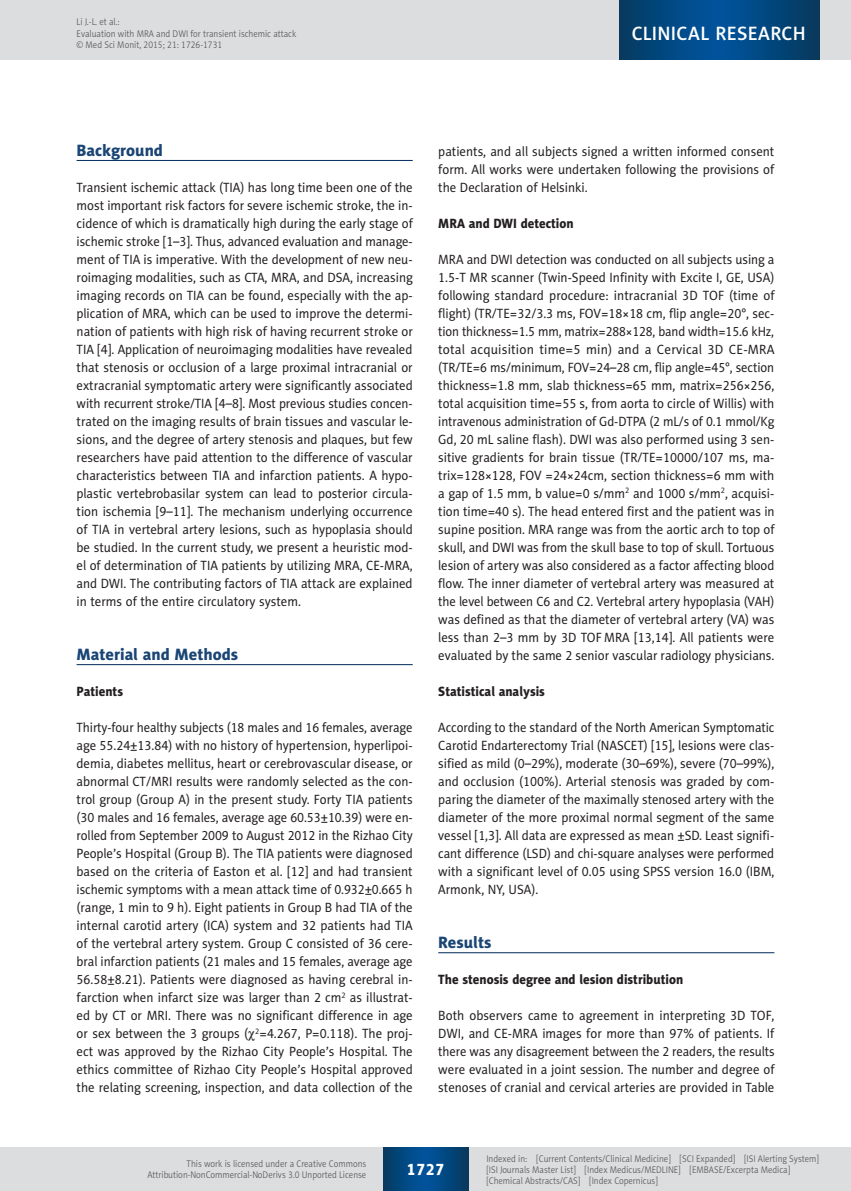
<style>
.page{position:relative;width:851px;height:1191px;background:#fff}
.page>*{position:absolute;margin:0;border:0;box-sizing:border-box;transform-origin:0 0}
.t1{font:19.5px "Naomi Sans EFN Medium";letter-spacing:.015em;color:#fff}
.MSM_Headline_1{font:16.5px "Naomi Sans EFN Heavy";color:#1a4574}
.t2{font:16.5px "Naomi Sans EFN Heavy";color:#fff}
.MSM_Body{font:13.5px/18px "Naomi Sans EFN";color:#231f20;text-align:justify;scale:.94 1}
.MSM_Body-2{font:13.5px/18px "Naomi Sans EFN";color:#231f20;text-align:justify;scale:.95 1}
.MSM_Headline_2{font:13.5px "Naomi Sans EFN Heavy";color:#231f20;scale:.95 1}
.MSM_pagina_zywa{font:9.75px/11.2px "Naomi Sans EFN Light";color:#57585a;scale:.9 1}
.MSM_pagina_sygnatura{font:9.75px "Naomi Sans EFN Light";color:#57585a;scale:.9 1}
.s1{font-family:"Standard Sym L"}
</style>
<div class="page">
<hr style="left:77px;top:160px;width:335px;height:1px;background:#00295c">
<hr style="left:77px;top:664px;width:335px;height:1px;background:#00295c">
<hr style="left:438px;top:952px;width:336px;height:1px;background:#00295c">
<div style="left:0;top:1148px;width:850px;height:43px;background:#dcdddf"></div>
<svg style="left:383px;top:1147px;width:85px;height:43px;background:#02477e"></svg>
<div style="left:0;top:0;width:850px;height:60px;background:#dcdddf"></div>
<svg style="left:619px;top:0;width:200px;height:60px;background:#02477e"></svg>
<p class="MSM_pagina_zywa" style="left:77px;top:16px;width:246px">Li J.-L. et al.:<br>Evaluation with MRA and DWI for transient ischemic attack</p>
<p class="MSM_pagina_sygnatura" style="left:77px;top:39px;width:163px">© Med Sci Monit, 2015; 21: 1726-1731</p>
<h1 class="t1" style="left:631px;top:22px;width:175px">CLINICAL RESEARCH</h1>
<p class="MSM_Headline_1" style="left:77px;top:140px;width:88px">Background</p>
<p class="MSM_Body-2" style="left:77px;top:178px;width:355px">Transient ischemic attack (TIA) has long time been one of the most important risk factors for severe ischemic stroke, the in&shy;cidence of which is dramatically high during the early stage of ischemic stroke [1–3]. Thus, advanced evaluation and manage&shy;ment of TIA is imperative. With the development of new neu&shy;roimaging modalities, such as CTA, MRA, and DSA, increasing imaging records on TIA can be found, especially with the ap&shy;plication of MRA, which can be used to improve the determi&shy;nation of patients with high risk of having recurrent stroke or TIA [4]. Application of neuroimaging modalities have revealed that stenosis or occlusion of a large proximal intracranial or extracranial symptomatic artery were significantly associated with recurrent stroke/TIA [4–8]. Most previous studies concen&shy;trated on the imaging results of brain tissues and vascular le&shy;sions, and the degree of artery stenosis and plaques, but few researchers have paid attention to the difference of vascular characteristics between TIA and infarction patients. A hypo&shy;plastic vertebrobasilar system can lead to posterior circula&shy;tion ischemia [9–11]. The mechanism underlying occurrence of TIA in vertebral artery lesions, such as hypoplasia should be studied. In the current study, we present a heuristic mod&shy;el of determination of TIA patients by utilizing MRA, CE-MRA, and DWI. The contributing factors of TIA attack are explained in terms of the entire circulatory system.</p>
<p class="MSM_Headline_1" style="left:77px;top:644px;width:163px">Material and Methods</p>
<p class="MSM_Headline_2" style="left:77px;top:683px;width:50px">Patients</p>
<p class="MSM_Body" style="left:77px;top:718px;width:359px">Thirty-four healthy subjects (18 males and 16 females, average age 55.24±13.84) with no history of hypertension, hyperlipoi&shy;demia, diabetes mellitus, heart or cerebrovascular disease, or abnormal CT/MRI results were randomly selected as the con&shy;trol group (Group A) in the present study. Forty TIA patients (30 males and 16 females, average age 60.53±10.39) were en&shy;rolled from September 2009 to August 2012 in the Rizhao City People’s Hospital (Group B). The TIA patients were diagnosed based on the criteria of Easton et al. [12] and had transient ischemic symptoms with a mean attack time of 0.932±0.665 h (range, 1 min to 9 h). Eight patients in Group B had TIA of the internal carotid artery (ICA) system and 32 patients had TIA of the vertebral artery system. Group C consisted of 36 cere&shy;bral infarction patients (21 males and 15 females, average age 56.58±8.21). Patients were diagnosed as having cerebral in&shy;farction when infarct size was larger than 2 cm<sup>2</sup> as illustrat&shy;ed by CT or MRI. There was no significant difference in age or sex between the 3 groups (<span class="s1">c</span><sup>2</sup>=4.267, P=0.118). The proj&shy;ect was approved by the Rizhao City People’s Hospital. The ethics committee of Rizhao City People’s Hospital approved the relating screening, inspection, and data collection of the</p>
<p class="MSM_Body-2" style="left:438px;top:142px;width:355px">patients, and all subjects signed a written informed consent form. All works were undertaken following the provisions of the Declaration of Helsinki.</p>
<p class="MSM_Headline_2" style="left:438px;top:215px;width:144px">MRA and DWI detection</p>
<p class="MSM_Body" style="left:438px;top:250px;width:359px">MRA and DWI detection was conducted on all subjects using a 1.5-T MR scanner (Twin-Speed Infinity with Excite I, GE, USA) following standard procedure: intracranial 3D TOF (time of flight) (TR/TE=32/3.3 ms, FOV=18×18 cm, flip angle=20°, sec&shy;tion thickness=1.5 mm, matrix=288×128, band width=15.6 kHz, total acquisition time=5 min) and a Cervical 3D CE-MRA (TR/TE=6 ms/minimum, FOV=24–28 cm, flip angle=45°, section thickness=1.8 mm, slab thickness=65 mm, matrix=256×256, total acquisition time=55 s, from aorta to circle of Willis) with intravenous administration of Gd-DTPA (2 mL/s of 0.1 mmol/Kg Gd, 20 mL saline flash). DWI was also performed using 3 sen&shy;sitive gradients for brain tissue (TR/TE=10000/107 ms, ma&shy;trix=128×128, FOV =24×24cm, section thickness=6 mm with a gap of 1.5 mm, b value=0 s/mm<sup>2</sup> and 1000 s/mm<sup>2</sup>, acquisi&shy;tion time=40 s). The head entered first and the patient was in supine position. MRA range was from the aortic arch to top of skull, and DWI was from the skull base to top of skull. Tortuous lesion of artery was also considered as a factor affecting blood flow. The inner diameter of vertebral artery was measured at the level between C6 and C2. Vertebral artery hypoplasia (VAH) was defined as that the diameter of vertebral artery (VA) was less than 2–3 mm by 3D TOF MRA [13,14]. All patients were evaluated by the same 2 senior vascular radiology physicians.</p>
<p class="MSM_Headline_2" style="left:438px;top:683px;width:114px">Statistical analysis</p>
<p class="MSM_Body" style="left:438px;top:718px;width:359px">According to the standard of the North American Symptomatic Carotid Endarterectomy Trial (NASCET) [15], lesions were clas&shy;sified as mild (0–29%), moderate (30–69%), severe (70–99%), and occlusion (100%). Arterial stenosis was graded by com&shy;paring the diameter of the maximally stenosed artery with the diameter of the more proximal normal segment of the same vessel [1,3]. All data are expressed as mean ±SD. Least signifi&shy;cant difference (LSD) and chi-square analyses were performed with a significant level of 0.05 using SPSS version 16.0 (IBM, Armonk, NY, USA).</p>
<p class="MSM_Headline_1" style="left:438px;top:932px;width:55px">Results</p>
<p class="MSM_Headline_2" style="left:438px;top:971px;width:259px">The stenosis degree and lesion distribution</p>
<p class="MSM_Body-2" style="left:438px;top:1006px;width:355px">Both observers came to agreement in interpreting 3D TOF, DWI, and CE-MRA images for more than 97% of patients. If there was any disagreement between the 2 readers, the results were evaluated in a joint session. The number and degree of stenoses of cranial and cervical arteries are provided in Table</p>
<p class="MSM_pagina_zywa" style="left:147px;top:1158px;width:245px;text-align:right">This work is licensed under a Creative Commons<br>Attribution-NonCommercial-NoDerivs 3.0 Unported License</p>
<p class="t2" style="left:406px;top:1159px;width:40px">1727</p>
<p class="MSM_pagina_zywa" style="left:486px;top:1152px;width:371px">Indexed in: [Current Contents/Clinical Medicine] [SCI Expanded] [ISI Alerting System] [ISI Journals Master List] [Index Medicus/MEDLINE] [EMBASE/Excerpta Medica] [Chemical Abstracts/CAS] [Index Copernicus]</p>
</div>
